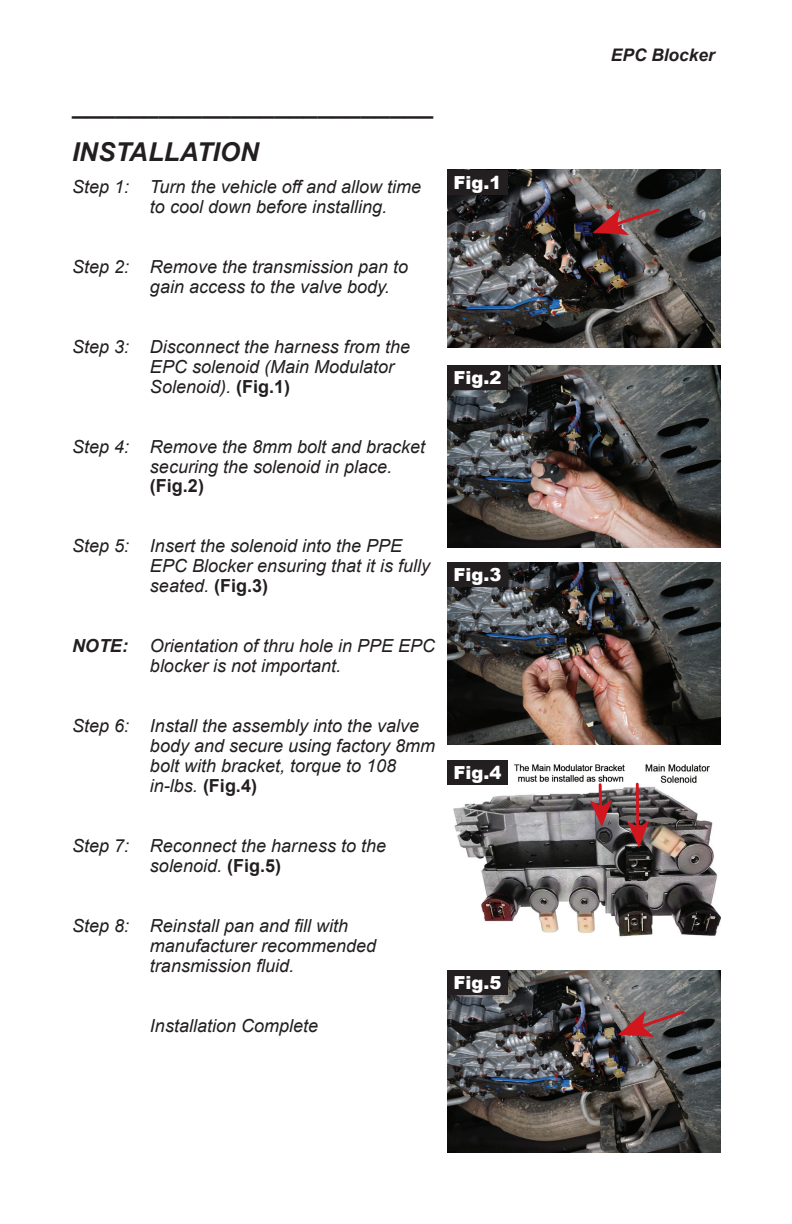
<style>
.page{position:relative;width:792px;height:1224px;background:#fff}
.page>*{position:absolute;margin:0;border:0;box-sizing:border-box;transform-origin:0 0}
.t1{font:italic 700 26px/48px "Arial";color:#231f20}
.t2{font:italic 18px/20px "Arial";color:#231f20}
.t3{font:900 18px "Arial";color:#fff}
.t4{font:700 18px "Arial";color:#231f20}
.t5{font:italic 700 17.2px "Arial";color:#231f20}
.s1{font-weight:700;font-style:normal}
.s2{font-weight:700}
</style>
<div class="page">
<img style="left:447px;top:365px;width:273px;height:182px">
<div style="left:447px;top:365px;width:61px;height:25px;background:#231f20"></div>
<img style="left:447px;top:170px;width:273px;height:177px">
<div style="left:447px;top:170px;width:61px;height:25px;background:#231f20"></div>
<svg style="left:592px;top:206px;width:70px;height:30px;background:#774b4c"></svg>
<img style="left:447px;top:562px;width:273px;height:182px">
<div style="left:447px;top:562px;width:61px;height:25px;background:#231f20"></div>
<img style="left:447px;top:970px;width:273px;height:182px">
<div style="left:447px;top:970px;width:61px;height:25px;background:#231f20"></div>
<svg style="left:617px;top:1008px;width:70px;height:30px;background:#7b5052"></svg>
<img style="left:453px;top:764px;width:267px;height:173px">
<div style="left:447px;top:760px;width:61px;height:25px;background:#231f20"></div>
<hr style="left:636px;top:784px;width:3px;height:47px;background:#d2161e">
<svg style="left:625px;top:818px;width:26px;height:30px"></svg>
<hr style="left:599px;top:785px;width:3px;height:25px;background:#d2161e">
<svg style="left:588px;top:797px;width:26px;height:30px"></svg>
<h1 class="t1" style="left:72px;top:80px;width:363px">_________________________<br>INSTALLATION</h1>
<p class="t2" style="left:150px;top:176px;width:273px;text-indent:-78px">Step 1: Turn the vehicle off and allow time to cool down before installing.</p>
<p class="t2" style="left:150px;top:256px;width:260px;text-indent:-78px">Step 2: Remove the transmission pan to gain access to the valve body.</p>
<p class="t2" style="left:150px;top:336px;width:262px;text-indent:-78px">Step 3: Disconnect the harness from the<br>EPC solenoid (Main Modulator<br>Solenoid). <span class="s1">(Fig.1)</span></p>
<p class="t2" style="left:150px;top:436px;width:277px;text-indent:-78px">Step 4: Remove the 8mm bolt and bracket securing the solenoid in place.</p>
<p class="t4" style="left:150px;top:473px;width:55px">(Fig.2)</p>
<p class="t2" style="left:150px;top:536px;width:282px;text-indent:-78px">Step 5: Insert the solenoid into the PPE<br>EPC Blocker ensuring that it is fully seated. <span class="s1">(Fig.3)</span></p>
<p class="t2" style="left:150px;top:636px;width:287px;text-indent:-78px"><span class="s2">NOTE:</span> Orientation of thru hole in PPE EPC blocker is not important.</p>
<p class="t2" style="left:150px;top:716px;width:287px;text-indent:-78px">Step 6: Install the assembly into the valve body and secure using factory 8mm bolt with bracket, torque to 108 in-lbs. <span class="s1">(Fig.4)</span></p>
<p class="t2" style="left:150px;top:836px;width:238px;text-indent:-78px">Step 7: Reconnect the harness to the solenoid. <span class="s1">(Fig.5)</span></p>
<p class="t2" style="left:150px;top:916px;width:228px;text-indent:-78px">Step 8: Reinstall pan and fill with manufacturer recommended transmission fluid.</p>
<p class="t2" style="left:150px;top:1016px;width:170px">Installation Complete</p>
<p class="t3" style="left:454px;top:169px;width:50px">Fig.1</p>
<p class="t3" style="left:454px;top:365px;width:50px">Fig.2</p>
<p class="t3" style="left:454px;top:562px;width:50px">Fig.3</p>
<p class="t3" style="left:454px;top:760px;width:50px">Fig.4</p>
<p class="t3" style="left:454px;top:970px;width:50px">Fig.5</p>
<p class="t5" style="left:611px;top:43px;width:105px">EPC Blocker</p>
</div>
